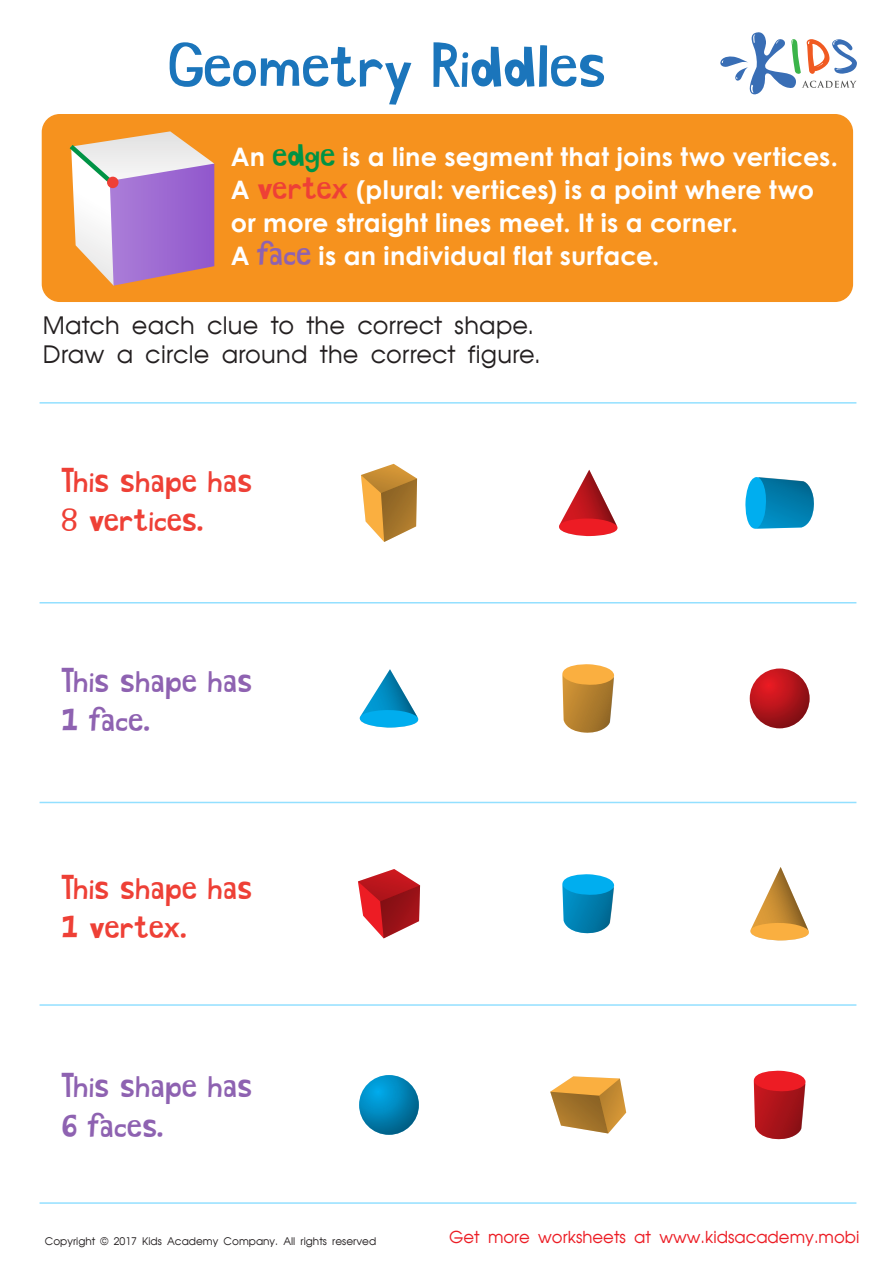
<style>
.page{position:relative;width:893px;height:1263px;background:#fff}
.page>*{position:absolute;margin:0;border:0;box-sizing:border-box;transform-origin:0 0}
.t1{font:60.75px "Hand Drawn Shapes";letter-spacing:-.005em;color:#1b75bb}
.t2{font:33px/39.6px "Hand Drawn Shapes";letter-spacing:-.005em;color:#ee4036}
.t3{font:33px/39.6px "Hand Drawn Shapes";color:#8e62b1}
.t4{font:700 25.5px/33px "Century Gothic";letter-spacing:.01em;color:#fff}
.t5{font:24px/28.8px "AG Avant Garde Cyr";letter-spacing:.01em;color:#231f20}
.t6{font:16.5px "AG Avant Garde Cyr";color:#ec1c24}
.t7{font:10.5px "AG Avant Garde Cyr";color:#231f20}
.s1{font-family:"Hand Drawn Shapes";font-weight:400;font-size:33px;color:#009345}
.s2{font-family:"Hand Drawn Shapes";font-weight:400;font-size:33px;color:#ee4036}
.s3{font-family:"Hand Drawn Shapes";font-weight:400;font-size:33px;color:#8e62b1}
</style>
<div class="page">
<svg style="left:720px;top:32px;width:136px;height:63px"></svg>
<div style="left:42px;top:114px;width:811px;height:188px;background:#f6921e;border-radius:18px"></div>
<hr style="left:40px;top:402px;width:816px;height:2px;background:#93e0ff">
<hr style="left:40px;top:602px;width:816px;height:2px;background:#93e0ff">
<hr style="left:40px;top:802px;width:816px;height:1px;background:#93e0ff">
<hr style="left:40px;top:1004px;width:816px;height:2px;background:#93e0ff">
<hr style="left:40px;top:1202px;width:816px;height:2px;background:#93e0ff">
<svg style="left:69px;top:131px;width:145px;height:155px"></svg>
<div style="left:107px;top:177px;width:11px;height:11px;background:#ee4036;border-radius:50%"></div>
<svg style="left:358px;top:869px;width:62px;height:69px"></svg>
<svg style="left:550px;top:1076px;width:76px;height:57px"></svg>
<svg style="left:361px;top:464px;width:56px;height:78px"></svg>
<svg style="left:750px;top:867px;width:59px;height:74px"></svg>
<svg style="left:359px;top:669px;width:60px;height:59px"></svg>
<svg style="left:559px;top:470px;width:59px;height:66px"></svg>
<svg style="left:749px;top:669px;width:60px;height:59px;background:#b4171d"></svg>
<svg style="left:359px;top:1075px;width:60px;height:60px;background:#0284b7"></svg>
<svg style="left:562px;top:874px;width:52px;height:60px;background:#269dcb"></svg>
<svg style="left:745px;top:477px;width:69px;height:52px;background:#2199c6"></svg>
<svg style="left:753px;top:1070px;width:52px;height:70px;background:#c4373d"></svg>
<svg style="left:562px;top:664px;width:52px;height:69px;background:#cc9a4d"></svg>
<h1 class="t1" style="left:169px;top:31px;width:438px">Geometry Riddles</h1>
<p class="t4" style="left:231px;top:139px;width:608px">An <span class="s1">edge</span> is a line segment that joins two vertices.<br>A <span class="s2">vertex</span> (plural: vertices) is a point where two or more straight lines meet. It is a corner.<br>A <span class="s3">face</span> is an individual flat surface.</p>
<p class="t5" style="left:43px;top:311px;width:499px">Match each clue to the correct shape.<br>Draw a circle around the correct figure.</p>
<p class="t2" style="left:61px;top:462px;width:192px">This shape has<br>8 vertices.</p>
<p class="t3" style="left:61px;top:662px;width:192px">This shape has<br>1 face.</p>
<p class="t2" style="left:61px;top:869px;width:192px">This shape has<br>1 vertex.</p>
<p class="t3" style="left:61px;top:1068px;width:192px">This shape has<br>6 faces.</p>
<p class="t7" style="left:45px;top:1235px;width:333px">Copyright © 2017 Kids Academy Company. All rights reserved</p>
<p class="t6" style="left:449px;top:1228px;width:412px">Get more worksheets at www.kidsacademy.mobi</p>
</div>
